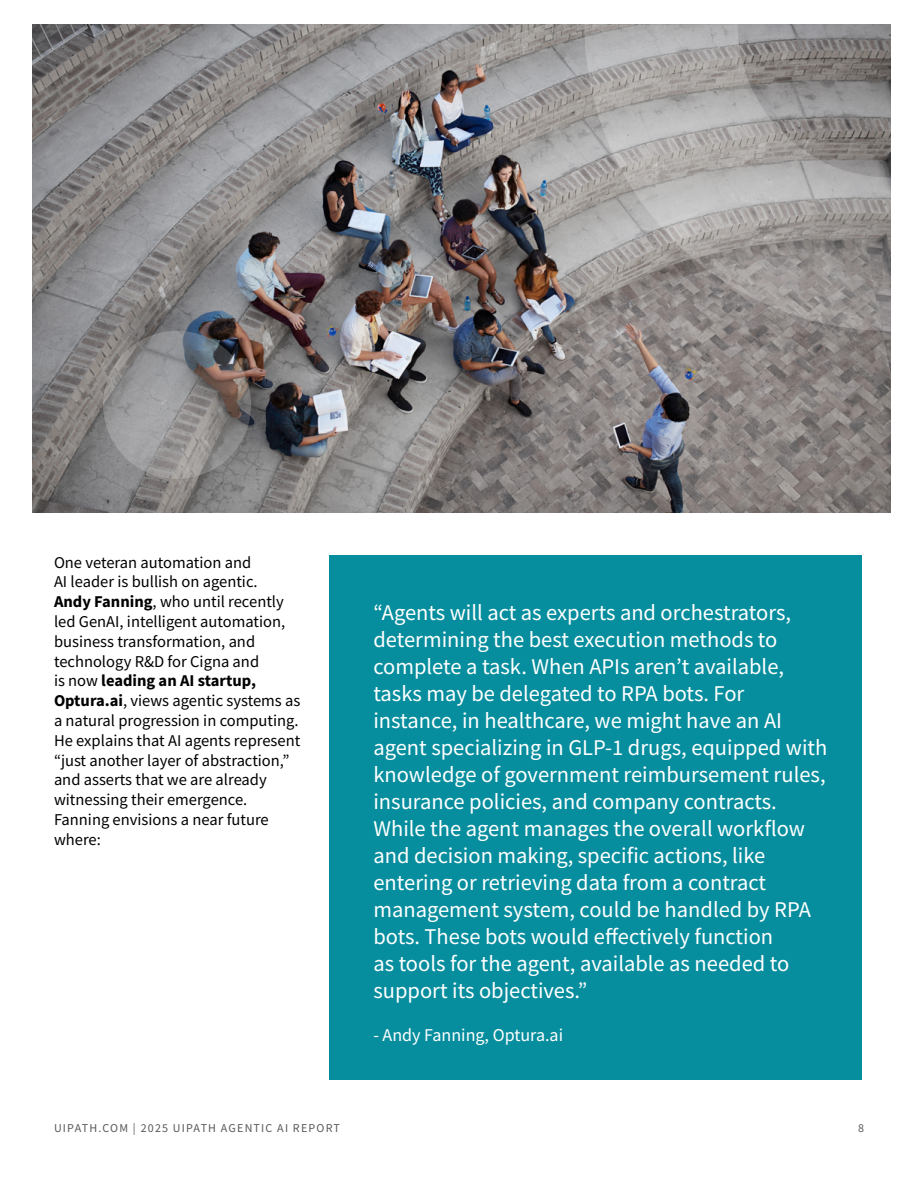
<style>
.page{position:relative;width:918px;height:1188px;background:#fff}
.page>*{position:absolute;margin:0;border:0;box-sizing:border-box;transform-origin:0 0}
.t1{font:22.5px/27px "Source Sans Pro";color:#fff}
.t2{font:18px "Source Sans Pro";color:#fff}
.t3{font:16.5px/19.8px "Source Sans Pro";color:#000}
.t4{font:12px "Source Sans Pro";letter-spacing:.1em;color:#595959}
.s1{font-weight:700}
</style>
<div class="page">
<img style="left:32px;top:24px;width:859px;height:489px">
<svg style="left:103px;top:331px;width:148px;height:148px;background:#8d8b8c"></svg>
<svg style="left:584px;top:24px;width:307px;height:307px;background:#9f9c9a"></svg>
<div style="left:329px;top:555px;width:533px;height:525px;background:#078e9e"></div>
<p class="t3" style="left:54px;top:552px;width:248px">One veteran automation and<br>AI leader is bullish on agentic.<br><span class="s1">Andy Fanning</span>, who until recently led GenAI, intelligent automation, business transformation, and technology R&amp;D for Cigna and<br>is now <span class="s1">leading an AI startup,<br>Optura.ai</span>, views agentic systems as a natural progression in computing.<br>He explains that AI agents represent “just another layer of abstraction,” and asserts that we are already witnessing their emergence.<br>Fanning envisions a near future where:</p>
<p class="t1" style="left:373px;top:598px;width:455px">“Agents will act as experts and orchestrators, determining the best execution methods to complete a task. When APIs aren’t available, tasks may be delegated to RPA bots. For instance, in healthcare, we might have an AI agent specializing in GLP-1 drugs, equipped with knowledge of government reimbursement rules, insurance policies, and company contracts.<br>While the agent manages the overall workflow and decision making, specific actions, like entering or retrieving data from a contract management system, could be handled by RPA bots. These bots would effectively function<br>as tools for the agent, available as needed to support its objectives.”</p>
<p class="t2" style="left:373px;top:1023px;width:191px">- Andy Fanning, Optura.ai</p>
<p class="t4" style="left:54px;top:1121px;width:287px">UIPATH.COM | 2025 UIPATH AGENTIC AI REPORT</p>
<p class="t4" style="left:858px;top:1121px;width:7px">8</p>
</div>
